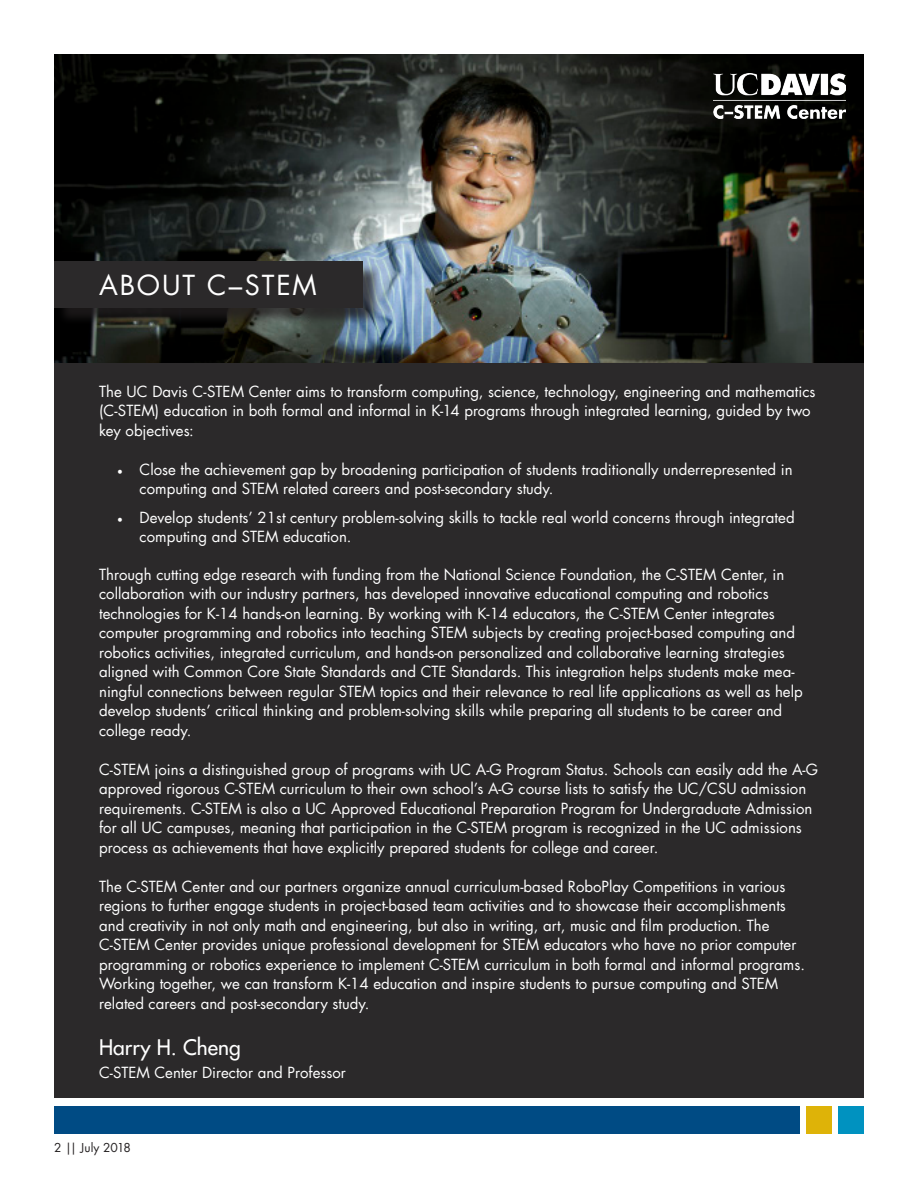
<style>
.page{position:relative;width:918px;height:1188px;background:#fff}
.page>*{position:absolute;margin:0;border:0;box-sizing:border-box;transform-origin:0 0}
.t1{font:27px "Futura UC Davis";letter-spacing:.07em;color:#fff}
.t2{font:500 21px "Futura UC Davis";color:#fff}
.t3{font:15px/19.5px "Futura UC Davis";color:#fff}
.t4{font:500 12px "Futura UC Davis";color:#000}
.t5{font:12px "Futura UC Davis";letter-spacing:-.005em;color:#231f20}
.s1{font-family:"Minion Pro"}
</style>
<div class="page">
<div style="left:54px;top:1106px;width:746px;height:28px;background:#004b84"></div>
<div style="left:839px;top:1106px;width:25px;height:28px;background:#0092c0"></div>
<div style="left:807px;top:1106px;width:25px;height:28px;background:#deb308"></div>
<img style="left:54px;top:54px;width:810px;height:310px">
<div style="left:54px;top:364px;width:810px;height:734px;background:#2b292a"></div>
<div style="left:56px;top:263px;width:325px;height:63px;background:#231f20;opacity:.75"></div>
<div style="left:54px;top:261px;width:309px;height:46px;background:#2b292a"></div>
<img style="left:713px;top:73px;width:133px;height:45px">
<p class="t1" style="left:99px;top:268px;width:219px">ABOUT C–STEM</p>
<p class="t3" style="left:99px;top:382px;width:718px">The UC Davis C-STEM Center aims to transform computing, science, technology, engineering and mathematics (C-STEM) education in both formal and informal in K-14 programs through integrated learning, guided by two key objectives:</p>
<p class="t3" style="left:140px;top:460px;width:655px;text-indent:-22px"><span class="s1">•</span> Close the achievement gap by broadening participation of students traditionally underrepresented in computing and STEM related careers and post-secondary study.</p>
<p class="t3" style="left:140px;top:508px;width:657px;text-indent:-22px"><span class="s1">•</span> Develop students’ 21st century problem-solving skills to tackle real world concerns through integrated computing and STEM education.</p>
<p class="t3" style="left:99px;top:565px;width:705px">Through cutting edge research with funding from the National Science Foundation, the C-STEM Center, in collaboration with our industry partners, has developed innovative educational computing and robotics technologies for K-14 hands-on learning. By working with K-14 educators, the C-STEM Center integrates computer programming and robotics into teaching STEM subjects by creating project-based computing and robotics activities, integrated curriculum, and hands-on personalized and collaborative learning strategies aligned with Common Core State Standards and CTE Standards. This integration helps students make mea&shy;ningful connections between regular STEM topics and their relevance to real life applications as well as help develop students’ critical thinking and problem-solving skills while preparing all students to be career and college ready.</p>
<p class="t3" style="left:99px;top:760px;width:720px">C-STEM joins a distinguished group of programs with UC A-G Program Status. Schools can easily add the A-G approved rigorous C-STEM curriculum to their own school’s A-G course lists to satisfy the UC/CSU admission requirements. C-STEM is also a UC Approved Educational Preparation Program for Undergraduate Admission for all UC campuses, meaning that participation in the C-STEM program is recognized in the UC admissions process as achievements that have explicitly prepared students for college and career.</p>
<p class="t3" style="left:99px;top:877px;width:707px">The C-STEM Center and our partners organize annual curriculum-based RoboPlay Competitions in various regions to further engage students in project-based team activities and to showcase their accomplishments and creativity in not only math and engineering, but also in writing, art, music and film production. The C-STEM Center provides unique professional development for STEM educators who have no prior computer programming or robotics experience to implement C-STEM curriculum in both formal and informal programs.<br>Working together, we can transform K-14 education and inspire students to pursue computing and STEM related careers and post-secondary study.</p>
<p class="t2" style="left:99px;top:1034px;width:143px">Harry H. Cheng</p>
<p class="t3" style="left:99px;top:1063px;width:248px">C-STEM Center Director and Professor</p>
<p class="t5" style="left:54px;top:1140px;width:79px">2 || July 2018</p>
<p class="t4" style="left:54px;top:1142px;width:118px">2 || December 2016</p>
</div>
